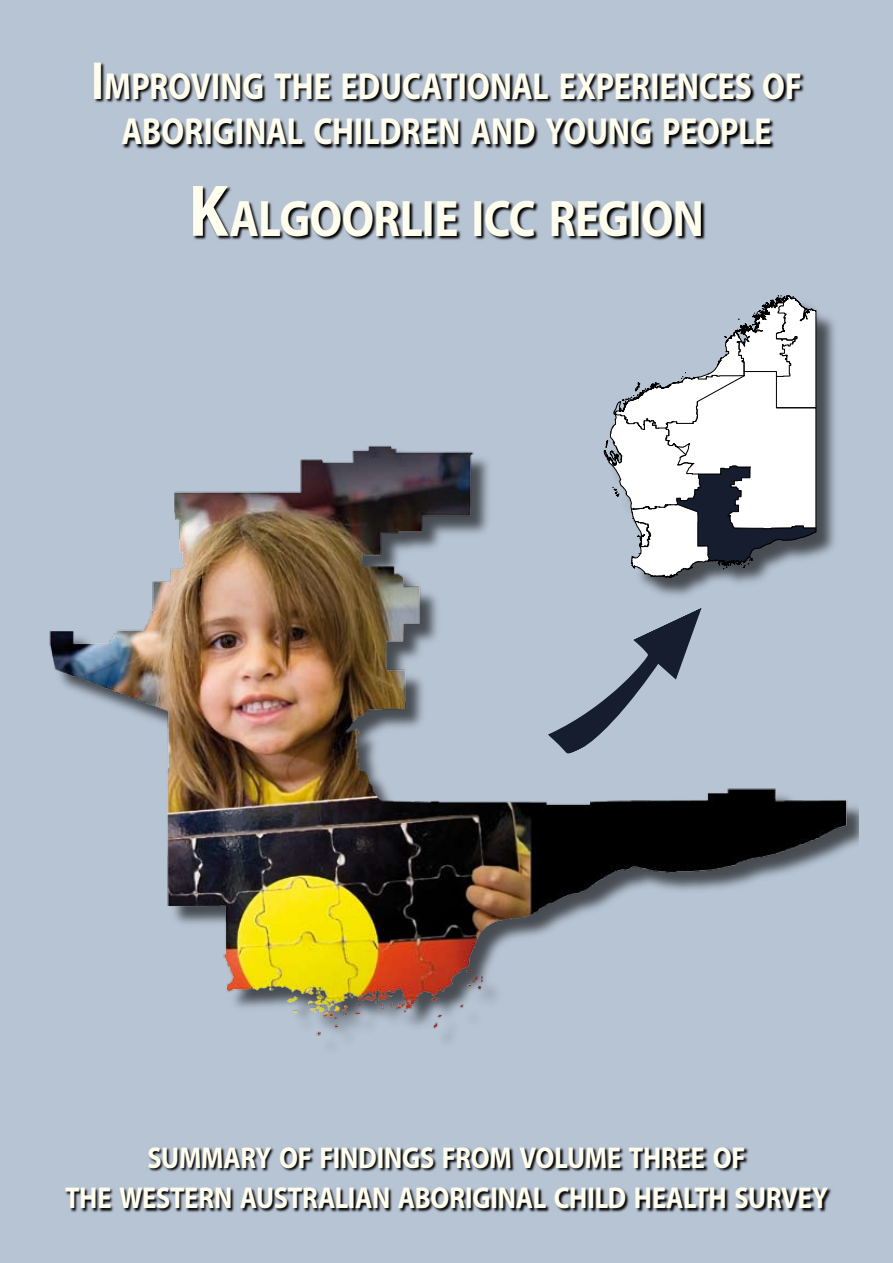
<style>
.page{position:relative;width:893px;height:1263px;background:#b7c4d4}
.page>*{position:absolute;margin:0;border:0;box-sizing:border-box;transform-origin:0 0}
.t1{font:700 51.6px "Myriad Pro";letter-spacing:-.015em;color:#fffded;scale:.88 1}
.t2{font:700 37.8px/45px "Myriad Pro";color:#fffded;text-align:center;scale:.84 1}
.t3{font:700 30.3px/39.8px "Myriad Pro";letter-spacing:-.01em;color:#fffded;text-align:center;scale:.87 1}
.s1{font-size:54px}
.s2{font-size:73.8px}
</style>
<div class="page">
<img style="left:49px;top:445px;width:809px;height:596px">
<svg style="left:94px;top:62px;width:711px;height:88px"></svg>
<svg style="left:193px;top:186px;width:513px;height:55px"></svg>
<svg style="left:65px;top:1147px;width:767px;height:66px"></svg>
<div style="left:607px;top:298px;width:233px;height:303px;background:#000;opacity:.61"></div>
<svg style="left:604px;top:296px;width:212px;height:282px"></svg>
<svg style="left:546px;top:607px;width:157px;height:148px"></svg>
<p class="t2" style="left:91px;top:65px;width:848px"><span class="s1">I</span>MPROVING THE EDUCATIONAL EXPERIENCES OF<br>ABORIGINAL CHILDREN AND YOUNG PEOPLE</p>
<h1 class="t1" style="left:189px;top:189px;width:587px"><span class="s2">K</span>ALGOORLIE ICC REGION</h1>
<p class="t3" style="left:65px;top:1138px;width:878px">SUMMARY OF FINDINGS FROM VOLUME THREE OF<br>THE WESTERN AUSTRALIAN ABORIGINAL CHILD HEALTH SURVEY</p>
</div>
